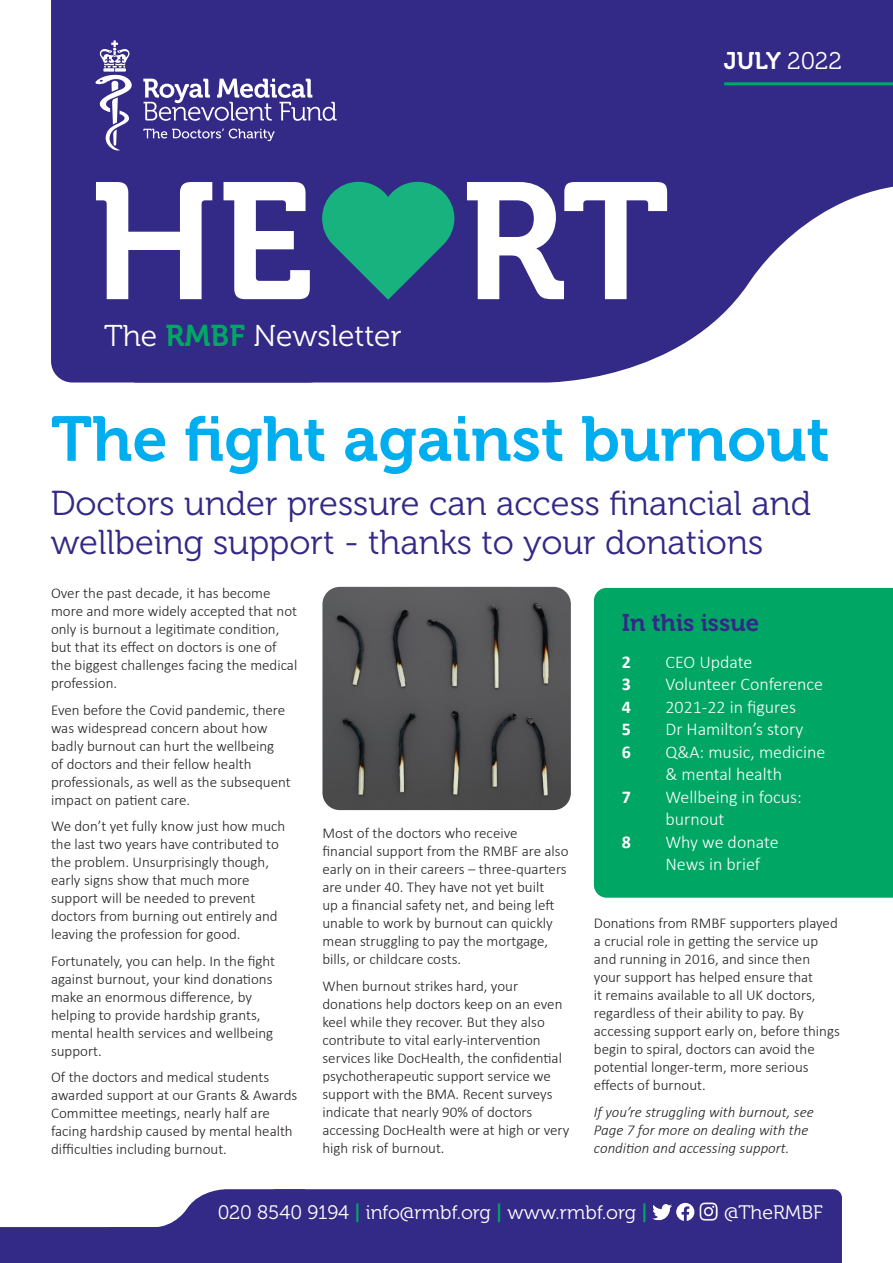
<style>
.page{position:relative;width:893px;height:1263px;background:#fff}
.page>*{position:absolute;margin:0;border:0;box-sizing:border-box;transform-origin:0 0}
.t1{font:165px "Museo 700";color:#fff}
.t2{font:63px "Museo 700";color:#00aeef}
.t3{font:34.5px/39px "Museo 300";color:#332986}
.t4{font:30px "Museo 300";color:#fff}
.t5{font:24px "Museo 700";color:#332986}
.t6{font:24px "Museo 700";color:#fff}
.t7{font:19.5px "Museo 300";color:#fff}
.t8{font:300 18px/22.5px "Calibri";color:#fff}
.t9{font:700 18px "Calibri";color:#fff}
.t10{font:300 15px/18px "Calibri";color:#231f20}
.t11{font:italic 300 15px/18px "Calibri";color:#231f20}
.s1{font-family:"Museo 700";color:#00a664}
.s2{font-family:"Museo 300"}
</style>
<div class="page">
<div style="left:51px;top:0;width:83px;height:382px;background:#332986"></div>
<svg style="left:134px;top:0;width:759px;height:382px;background:#494093"></svg>
<svg style="left:322px;top:182px;width:132px;height:118px;background:#208380"></svg>
<svg style="left:143px;top:79px;width:194px;height:42px"></svg>
<svg style="left:143px;top:129px;width:132px;height:12px;background:#625aa1"></svg>
<svg style="left:95px;top:40px;width:41px;height:110px"></svg>
<hr style="left:724px;top:82px;width:169px;height:3px;background:#00a664">
<div style="left:594px;top:588px;width:299px;height:310px;background:#00a664"></div>
<svg style="left:0;top:1189px;width:842px;height:74px;background:#4c4395"></svg>
<img style="left:700px;top:1203px;width:18px;height:18px">
<img style="left:322px;top:587px;width:249px;height:223px">
<p class="t1" style="left:90px;top:150px;width:224px">HE</p>
<p class="t4" style="left:104px;top:319px;width:299px">The <span class="s1">RMBF</span> Newsletter</p>
<p class="t1" style="left:461px;top:150px;width:210px">RT</p>
<p class="t6" style="left:724px;top:47px;width:120px">JULY <span class="s2">2022</span></p>
<p class="t2" style="left:51px;top:404px;width:780px">The fight against burnout</p>
<p class="t3" style="left:51px;top:485px;width:762px">Doctors under pressure can access financial and wellbeing support - thanks to your donations</p>
<p class="t10" style="left:51px;top:584px;width:248px">Over the past decade, it has become more and more widely accepted that not only is burnout a legitimate condition, but that its effect on doctors is one of the biggest challenges facing the medical profession.</p>
<p class="t10" style="left:51px;top:700px;width:241px">Even before the Covid pandemic, there was widespread concern about how badly burnout can hurt the wellbeing<br>of doctors and their fellow health professionals, as well as the subsequent impact on patient care.</p>
<p class="t10" style="left:51px;top:817px;width:236px">We don’t yet fully know just how much the last two years have contributed to the problem. Unsurprisingly though, early signs show that much more support will be needed to prevent doctors from burning out entirely and leaving the profession for good.</p>
<p class="t10" style="left:51px;top:951px;width:226px">Fortunately, you can help. In the fight against burnout, your kind donations make an enormous difference, by helping to provide hardship grants, mental health services and wellbeing support.</p>
<p class="t10" style="left:51px;top:1068px;width:248px">Of the doctors and medical students awarded support at our Grants &amp; Awards Committee meetings, nearly half are facing hardship caused by mental health difficulties including burnout.</p>
<p class="t10" style="left:322px;top:824px;width:248px">Most of the doctors who receive financial support from the RMBF are also early on in their careers – three-quarters are under 40. They have not yet built<br>up a financial safety net, and being left unable to work by burnout can quickly mean struggling to pay the mortgage, bills, or childcare costs.</p>
<p class="t10" style="left:322px;top:977px;width:249px">When burnout strikes hard, your donations help doctors keep on an even keel while they recover. But they also contribute to vital early-intervention services like DocHealth, the confidential psychotherapeutic support service we support with the BMA. Recent surveys indicate that nearly 90% of doctors accessing DocHealth were at high or very high risk of burnout.</p>
<p class="t5" style="left:622px;top:609px;width:139px">In this issue</p>
<p class="t9" style="left:622px;top:649px;width:11px">2</p>
<p class="t8" style="left:665px;top:650px;width:89px">CEO Update</p>
<p class="t9" style="left:622px;top:671px;width:11px">3</p>
<p class="t8" style="left:665px;top:673px;width:159px">Volunteer Conference</p>
<p class="t9" style="left:622px;top:694px;width:11px">4</p>
<p class="t8" style="left:665px;top:695px;width:132px">2021-22 in figures</p>
<p class="t9" style="left:622px;top:716px;width:11px">5</p>
<p class="t8" style="left:665px;top:718px;width:139px">Dr Hamilton’s story</p>
<p class="t9" style="left:622px;top:739px;width:11px">6</p>
<p class="t8" style="left:665px;top:740px;width:162px">Q&amp;A: music, medicine &amp; mental health</p>
<p class="t9" style="left:622px;top:784px;width:11px">7</p>
<p class="t8" style="left:665px;top:785px;width:138px">Wellbeing in focus: burnout</p>
<p class="t9" style="left:622px;top:829px;width:11px">8</p>
<p class="t8" style="left:665px;top:830px;width:115px">Why we donate<br>News in brief</p>
<p class="t10" style="left:594px;top:914px;width:247px">Donations from RMBF supporters played a crucial role in getting the service up and running in 2016, and since then your support has helped ensure that<br>it remains available to all UK doctors, regardless of their ability to pay. By accessing support early on, before things begin to spiral, doctors can avoid the potential longer-term, more serious effects of burnout.</p>
<p class="t11" style="left:594px;top:1102px;width:221px">If you’re struggling with burnout, see<br>Page 7 for more on dealing with the condition and accessing support.</p>
<p class="t7" style="left:218px;top:1202px;width:431px">020 8540 9194 <span class="s1">|</span> info@rmbf.org <span class="s1">|</span> www.rmbf.org <span class="s1">|</span></p>
<p class="t7" style="left:724px;top:1202px;width:100px">@TheRMBF</p>
</div>
